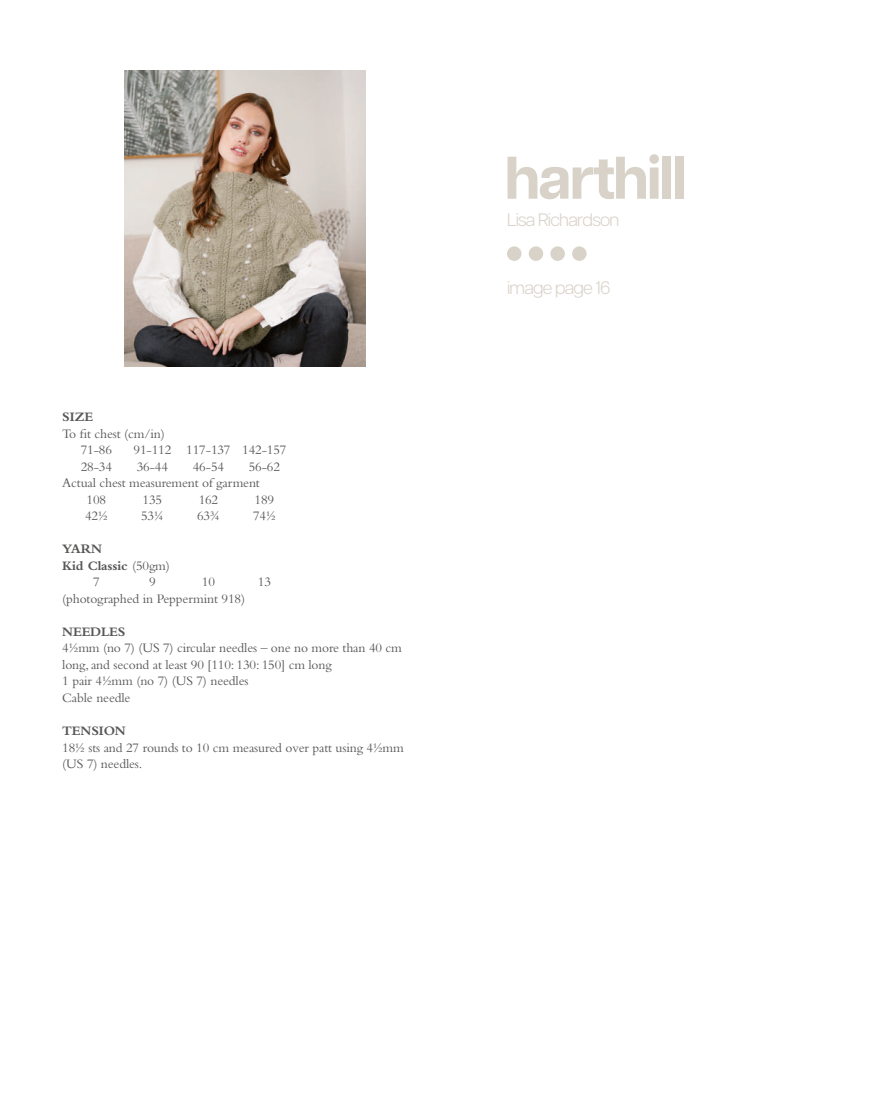
<style>
.page{position:relative;width:891px;height:1105px;background:#fff}
.page>*{position:absolute;margin:0;border:0;box-sizing:border-box;transform-origin:0 0}
.t1{font:700 60px "Articulat CF";letter-spacing:-.04em;color:#d8d2c8}
.t2{font:300 18px "Articulat CF";letter-spacing:-.04em;color:#d8d2c8}
.t3{font:13.5px/16.5px "Bembo Std";letter-spacing:-.01em;color:#575756}
.t4{font:700 13.5px "Bembo Std";letter-spacing:-.01em;color:#575756}
.s1{font-weight:400}
</style>
<div class="page">
<div style="left:507px;top:246px;width:14px;height:15px;background:#d8d2c8;border-radius:50%"></div>
<div style="left:528px;top:246px;width:15px;height:15px;background:#d8d2c8;border-radius:50%"></div>
<div style="left:550px;top:246px;width:14px;height:15px;background:#d8d2c8;border-radius:50%"></div>
<div style="left:572px;top:246px;width:14px;height:15px;background:#d8d2c8;border-radius:50%"></div>
<img style="left:125px;top:70px;width:241px;height:296px">
<p class="t4" style="left:62px;top:410px;width:32px">SIZE</p>
<p class="t3" style="left:81px;top:425px;width:85px;text-indent:-18px">To fit chest (cm/in)<br>71-86</p>
<p class="t3" style="left:133px;top:442px;width:154px">91-112 117-137 142-157</p>
<p class="t3" style="left:81px;top:458px;width:33px">28-34</p>
<p class="t3" style="left:137px;top:458px;width:33px">36-44</p>
<p class="t3" style="left:193px;top:458px;width:33px">46-54</p>
<p class="t3" style="left:249px;top:458px;width:33px">56-62</p>
<p class="t3" style="left:62px;top:475px;width:199px">Actual chest measurement of garment</p>
<p class="t3" style="left:87px;top:491px;width:21px">108</p>
<p class="t3" style="left:143px;top:491px;width:21px">135</p>
<p class="t3" style="left:198px;top:491px;width:21px">162</p>
<p class="t3" style="left:254px;top:491px;width:21px">189</p>
<p class="t3" style="left:85px;top:508px;width:24px">42½</p>
<p class="t3" style="left:141px;top:508px;width:24px">53¼</p>
<p class="t3" style="left:197px;top:508px;width:24px">63¾</p>
<p class="t3" style="left:253px;top:508px;width:24px">74½</p>
<p class="t4" style="left:62px;top:542px;width:41px">YARN</p>
<p class="t4" style="left:62px;top:558px;width:109px">Kid Classic <span class="s1">(50gm)</span></p>
<p class="t3" style="left:93px;top:574px;width:8px">7</p>
<p class="t3" style="left:149px;top:574px;width:8px">9</p>
<p class="t3" style="left:202px;top:574px;width:15px">10</p>
<p class="t3" style="left:258px;top:574px;width:15px">13</p>
<p class="t3" style="left:62px;top:590px;width:184px">(photographed in Peppermint 918)</p>
<p class="t4" style="left:62px;top:624px;width:65px">NEEDLES</p>
<p class="t3" style="left:62px;top:640px;width:341px">4½mm (no 7) (US 7) circular needles – one no more than 40 cm long, and second at least 90 [110: 130: 150] cm long<br>1 pair 4½mm (no 7) (US 7) needles<br>Cable needle</p>
<p class="t4" style="left:62px;top:723px;width:65px">TENSION</p>
<p class="t3" style="left:62px;top:739px;width:343px">18½ sts and 27 rounds to 10 cm measured over patt using 4½mm (US 7) needles.</p>
<h1 class="t1" style="left:504px;top:133px;width:184px">harthill</h1>
<h2 class="t2" style="left:507px;top:207px;width:114px">Lisa Richardson</h2>
<h2 class="t2" style="left:507px;top:274px;width:105px">image page 16</h2>
</div>
